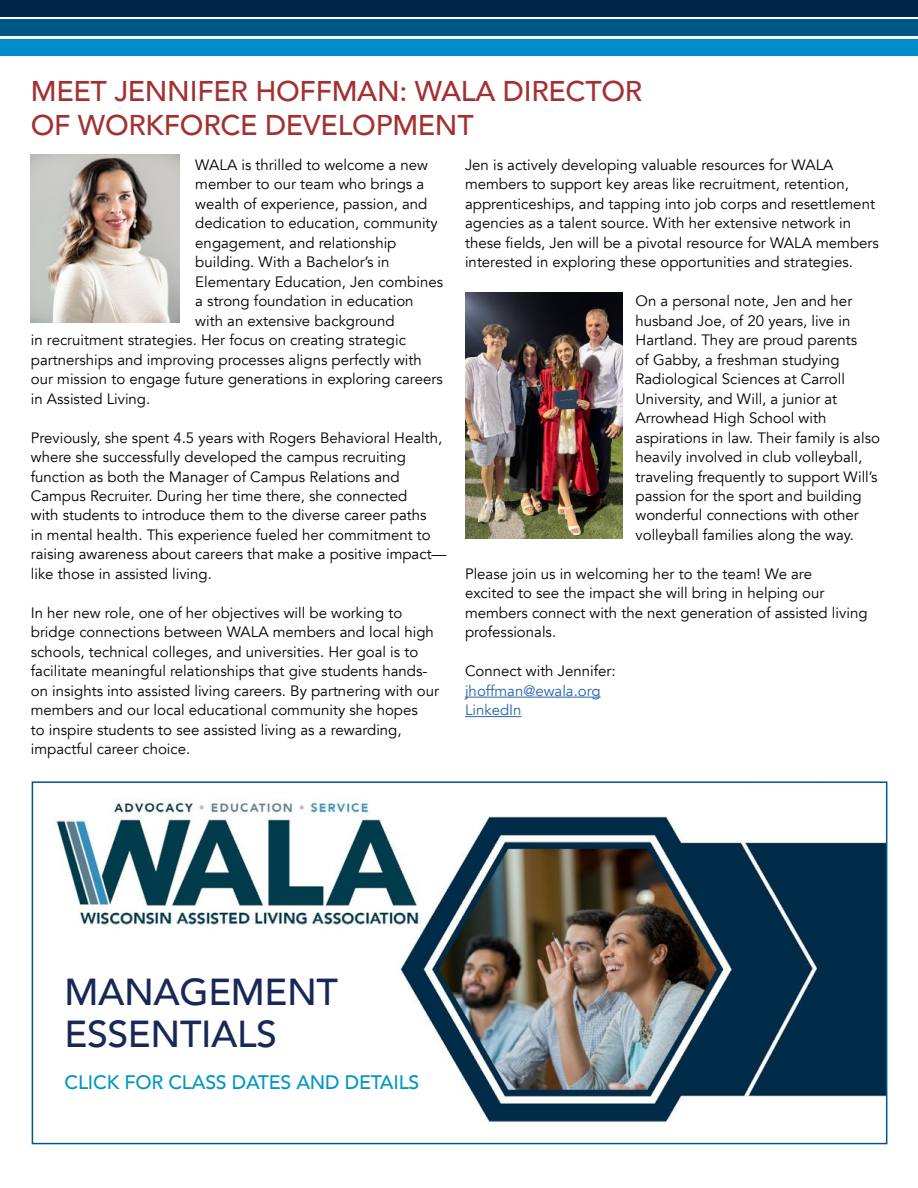
<style>
.page{position:relative;width:918px;height:1188px;background:#fff}
.page>*{position:absolute;margin:0;border:0;box-sizing:border-box;transform-origin:0 0}
.t1{font:500 37.5px/42px "Avenir";letter-spacing:-.01em;color:#192957}
.t2{font:500 28.5px/34.5px "Avenir";letter-spacing:-.01em;color:#a33132}
.t3{font:500 19.5px "Avenir";letter-spacing:-.01em;color:#0297c3}
.t4{font:15px/19.5px "Avenir";color:#000}
.t5{font:15px/19.5px "Avenir";color:#2764b0}
</style>
<div class="page">
<hr style="left:465px;top:697px;width:136px;height:1px;background:#2764b0">
<hr style="left:465px;top:716px;width:57px;height:1px;background:#2764b0">
<div style="left:0;top:0;width:918px;height:16px;background:#00254a"></div>
<div style="left:0;top:20px;width:918px;height:16px;background:#005689"></div>
<div style="left:0;top:39px;width:918px;height:17px;background:#008ccc"></div>
<img style="left:31px;top:154px;width:149px;height:168px">
<img style="left:465px;top:292px;width:157px;height:247px">
<img style="left:56px;top:801px;width:828px;height:322px">
<div style="left:32px;top:781px;width:855px;height:363px;border:2px solid #005689"></div>
<div style="left:64px;top:996px;width:307px;height:108px;background:#fff"></div>
<h2 class="t2" style="left:31px;top:72px;width:613px">MEET JENNIFER HOFFMAN: WALA DIRECTOR<br>OF WORKFORCE DEVELOPMENT</h2>
<p class="t4" style="left:195px;top:155px;width:234px">WALA is thrilled to welcome a new</p>
<p class="t4" style="left:195px;top:174px;width:230px">member to our team who brings a</p>
<p class="t4" style="left:195px;top:194px;width:233px">wealth of experience, passion, and</p>
<p class="t4" style="left:195px;top:213px;width:244px">dedication to education, community</p>
<p class="t4" style="left:195px;top:233px;width:203px">engagement, and relationship</p>
<p class="t4" style="left:195px;top:252px;width:196px">building. With a Bachelor’s in</p>
<p class="t4" style="left:195px;top:272px;width:249px">Elementary Education, Jen combines</p>
<p class="t4" style="left:195px;top:291px;width:220px">a strong foundation in education</p>
<p class="t4" style="left:195px;top:311px;width:201px">with an extensive background</p>
<p class="t4" style="left:31px;top:330px;width:377px">in recruitment strategies. Her focus on creating strategic</p>
<p class="t4" style="left:31px;top:350px;width:393px">partnerships and improving processes aligns perfectly with</p>
<p class="t4" style="left:31px;top:369px;width:413px">our mission to engage future generations in exploring careers</p>
<p class="t4" style="left:31px;top:389px;width:121px">in Assisted Living.</p>
<p class="t4" style="left:31px;top:428px;width:417px">Previously, she spent 4.5 years with Rogers Behavioral Health, where she successfully developed the campus recruiting function as both the Manager of Campus Relations and Campus Recruiter. During her time there, she connected<br>with students to introduce them to the diverse career paths<br>in mental health. This experience fueled her commitment to raising awareness about careers that make a positive impact— like those in assisted living.</p>
<p class="t4" style="left:31px;top:603px;width:410px">In her new role, one of her objectives will be working to bridge connections between WALA members and local high schools, technical colleges, and universities. Her goal is to facilitate meaningful relationships that give students hands&shy;on insights into assisted living careers. By partnering with our members and our local educational community she hopes<br>to inspire students to see assisted living as a rewarding, impactful career choice.</p>
<p class="t4" style="left:465px;top:155px;width:415px">Jen is actively developing valuable resources for WALA members to support key areas like recruitment, retention, apprenticeships, and tapping into job corps and resettlement agencies as a talent source. With her extensive network in these fields, Jen will be a pivotal resource for WALA members interested in exploring these opportunities and strategies.</p>
<p class="t4" style="left:636px;top:291px;width:246px">On a personal note, Jen and her husband Joe, of 20 years, live in Hartland. They are proud parents<br>of Gabby, a freshman studying Radiological Sciences at Carroll University, and Will, a junior at Arrowhead High School with aspirations in law. Their family is also heavily involved in club volleyball, traveling frequently to support Will’s passion for the sport and building wonderful connections with other volleyball families along the way.</p>
<p class="t4" style="left:465px;top:564px;width:404px">Please join us in welcoming her to the team! We are<br>excited to see the impact she will bring in helping our members connect with the next generation of assisted living professionals.</p>
<p class="t4" style="left:465px;top:662px;width:152px">Connect with Jennifer:</p>
<p class="t5" style="left:465px;top:681px;width:137px">jhoffman@ewala.org<br>LinkedIn</p>
<h1 class="t1" style="left:64px;top:969px;width:275px">MANAGEMENT<br>ESSENTIALS</h1>
<h3 class="t3" style="left:64px;top:1065px;width:356px">CLICK FOR CLASS DATES AND DETAILS</h3>
</div>
